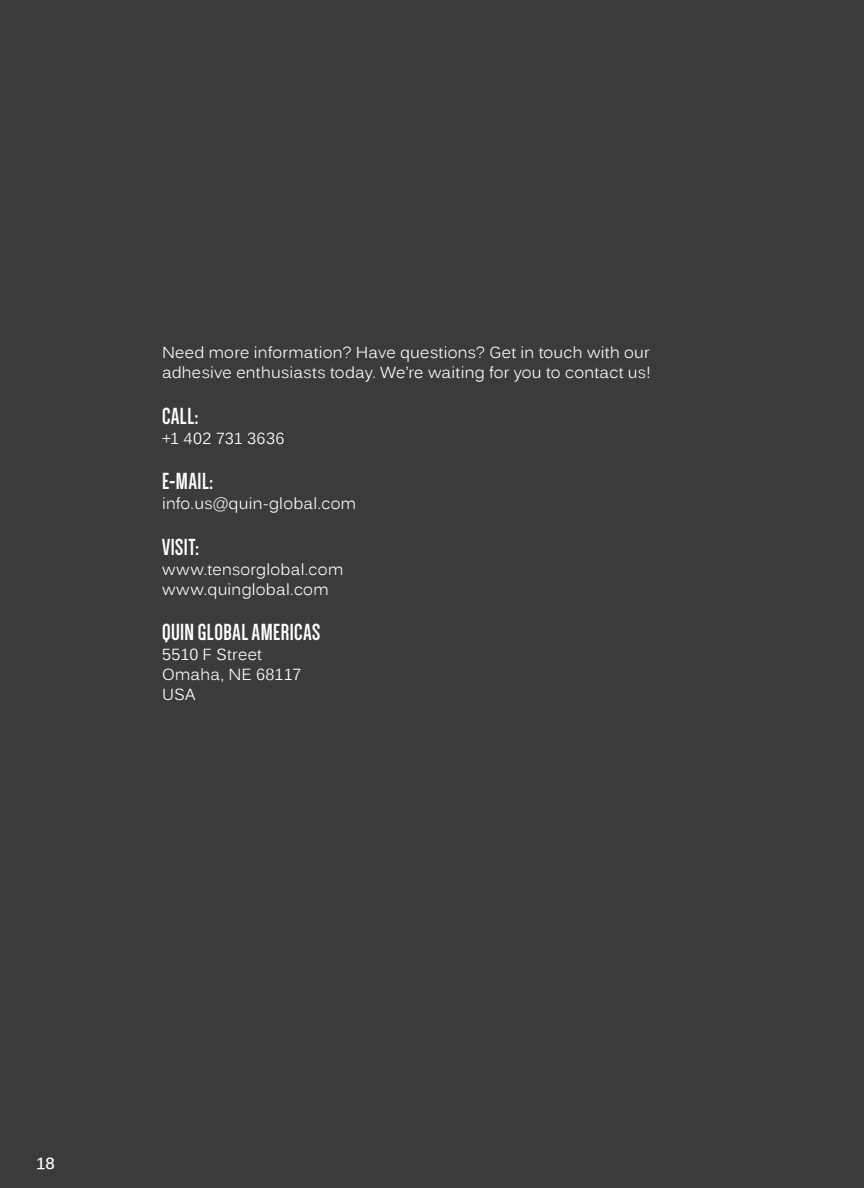
<style>
.page{position:relative;width:864px;height:1188px;background:#fff}
.page>*{position:absolute;margin:0;border:0;box-sizing:border-box;transform-origin:0 0}
.t1{font:700 24px "Dense";letter-spacing:.025em;color:#fff}
.t2{font:16px/20px "Kalinga";letter-spacing:.015em;color:#fff}
.t3{font:16px "Kalinga";letter-spacing:.035em;color:#fff}
.t4{font:700 16px "Kalinga";color:#fff}
</style>
<div class="page">
<div style="left:0;top:1134px;width:864px;height:54px;background:#3b3b3a"></div>
<div style="left:0;top:0;width:864px;height:1152px;background:#3b3b3a"></div>
<p class="t2" style="left:162px;top:344px;width:490px">Need more information? Have questions? Get in touch with our adhesive enthusiasts today. We’re waiting for you to contact us!</p>
<p class="t1" style="left:162px;top:404px;width:38px">CALL:</p>
<p class="t3" style="left:162px;top:428px;width:124px">+1 402 731 3636</p>
<p class="t1" style="left:162px;top:469px;width:53px">E-MAIL:</p>
<p class="t2" style="left:162px;top:495px;width:196px">info.us@quin-global.com</p>
<p class="t1" style="left:162px;top:535px;width:38px">VISIT:</p>
<p class="t2" style="left:162px;top:561px;width:183px">www.tensorglobal.com www.quinglobal.com</p>
<p class="t1" style="left:162px;top:621px;width:160px">QUIN GLOBAL AMERICAS</p>
<p class="t2" style="left:162px;top:646px;width:141px">5510 F Street<br>Omaha, NE 68117<br>USA</p>
<p class="t4" style="left:36px;top:1153px;width:20px">18</p>
</div>
